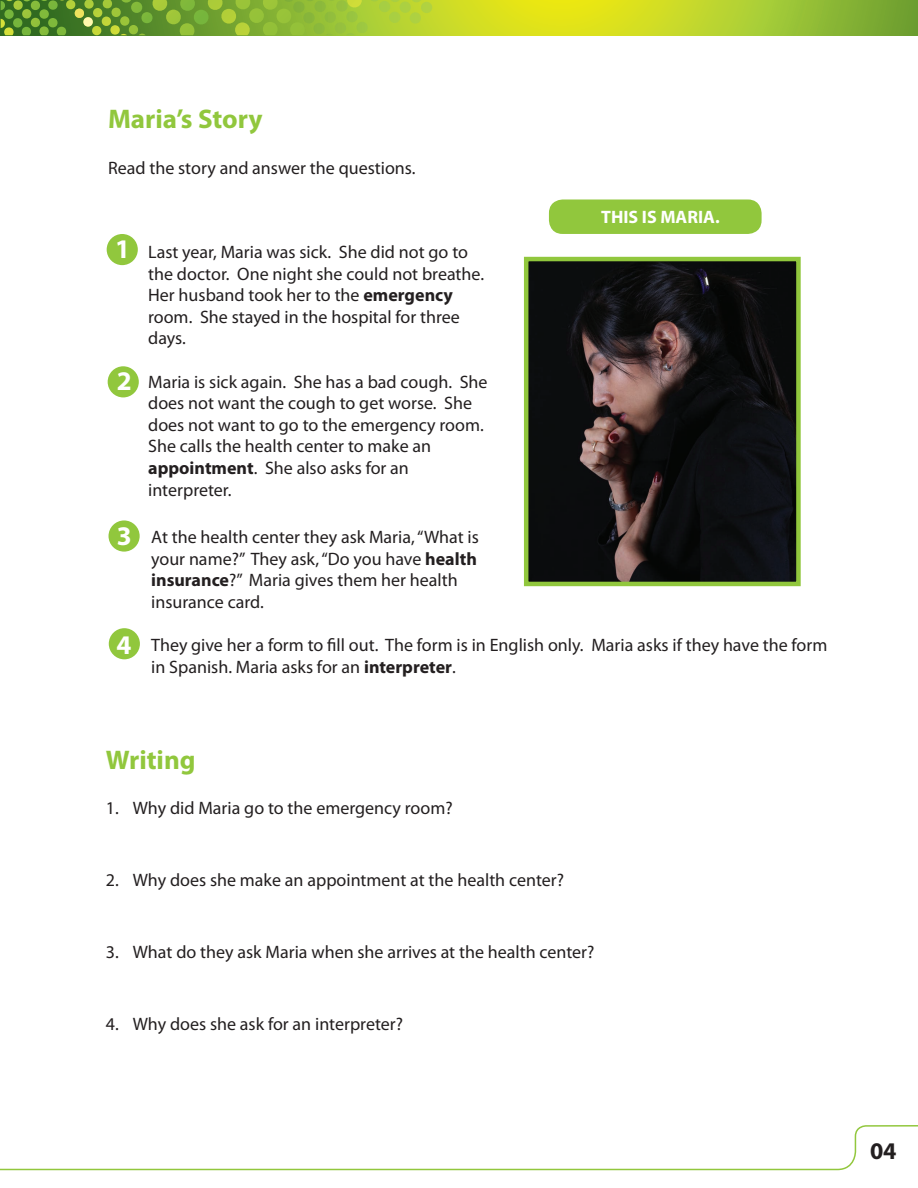
<style>
.page{position:relative;width:918px;height:1188px;background:#fff}
.page>*{position:absolute;margin:0;border:0;box-sizing:border-box;transform-origin:0 0}
.t1{font:700 27px "Myriad Pro";color:#91c73d}
.t2{font:700 27px "Myriad Pro";color:#fff}
.t3{font:700 24px "Myriad Pro";color:#231f20}
.t4{font:18px/21.6px "Myriad Pro";color:#231f20}
.t5{font:700 18px "Myriad Pro";color:#fff}
.s1{font-weight:700}
</style>
<div class="page">
<svg style="left:0;top:1125px;width:918px;height:46px"></svg>
<svg style="left:433px;top:0;width:485px;height:35px"></svg>
<svg style="left:0;top:0;width:433px;height:35px"></svg>
<div style="left:109px;top:628px;width:31px;height:31px;background:#91c73d;border-radius:50%"></div>
<div style="left:109px;top:520px;width:31px;height:32px;background:#91c73d;border-radius:50%"></div>
<img style="left:529px;top:262px;width:267px;height:319px">
<div style="left:524px;top:257px;width:277px;height:329px;border:4px solid #91c73d"></div>
<div style="left:549px;top:200px;width:213px;height:34px;background:#91c73d;border-radius:14px"></div>
<div style="left:108px;top:366px;width:31px;height:31px;background:#91c73d;border-radius:50%"></div>
<div style="left:107px;top:234px;width:31px;height:31px;background:#91c73d;border-radius:50%"></div>
<h1 class="t1" style="left:108px;top:102px;width:156px">Maria’s Story</h1>
<p class="t4" style="left:108px;top:157px;width:309px">Read the story and answer the questions.</p>
<h1 class="t2" style="left:115px;top:232px;width:16px">1</h1>
<h1 class="t2" style="left:117px;top:364px;width:16px">2</h1>
<p class="t4" style="left:148px;top:241px;width:337px">Last year, Maria was sick. She did not go to the doctor. One night she could not breathe.<br>Her husband took her to the <span class="s1">emergency </span>room. She stayed in the hospital for three days.</p>
<p class="t4" style="left:148px;top:370px;width:341px">Maria is sick again. She has a bad cough. She does not want the cough to get worse. She does not want to go to the emergency room.<br>She calls the health center to make an <span class="s1">appointment</span>. She also asks for an interpreter.</p>
<p class="t5" style="left:601px;top:205px;width:120px">THIS IS MARIA.</p>
<h1 class="t2" style="left:117px;top:519px;width:16px">3</h1>
<h1 class="t2" style="left:117px;top:627px;width:16px">4</h1>
<p class="t4" style="left:151px;top:526px;width:329px">At the health center they ask Maria, “What is your name?” They ask, “Do you have <span class="s1">health insurance</span>?” Maria gives them her health insurance card.</p>
<p class="t4" style="left:151px;top:634px;width:678px">They give her a form to fill out. The form is in English only. Maria asks if they have the form in Spanish. Maria asks for an <span class="s1">interpreter</span>.</p>
<h1 class="t1" style="left:106px;top:742px;width:91px">Writing</h1>
<p class="t4" style="left:106px;top:797px;width:348px">1. Why did Maria go to the emergency room?</p>
<p class="t4" style="left:106px;top:869px;width:460px">2. Why does she make an appointment at the health center?</p>
<p class="t4" style="left:106px;top:941px;width:490px">3. What do they ask Maria when she arrives at the health center?</p>
<p class="t4" style="left:106px;top:1013px;width:299px">4. Why does she ask for an interpreter?</p>
<h2 class="t3" style="left:870px;top:1135px;width:28px">04</h2>
</div>
